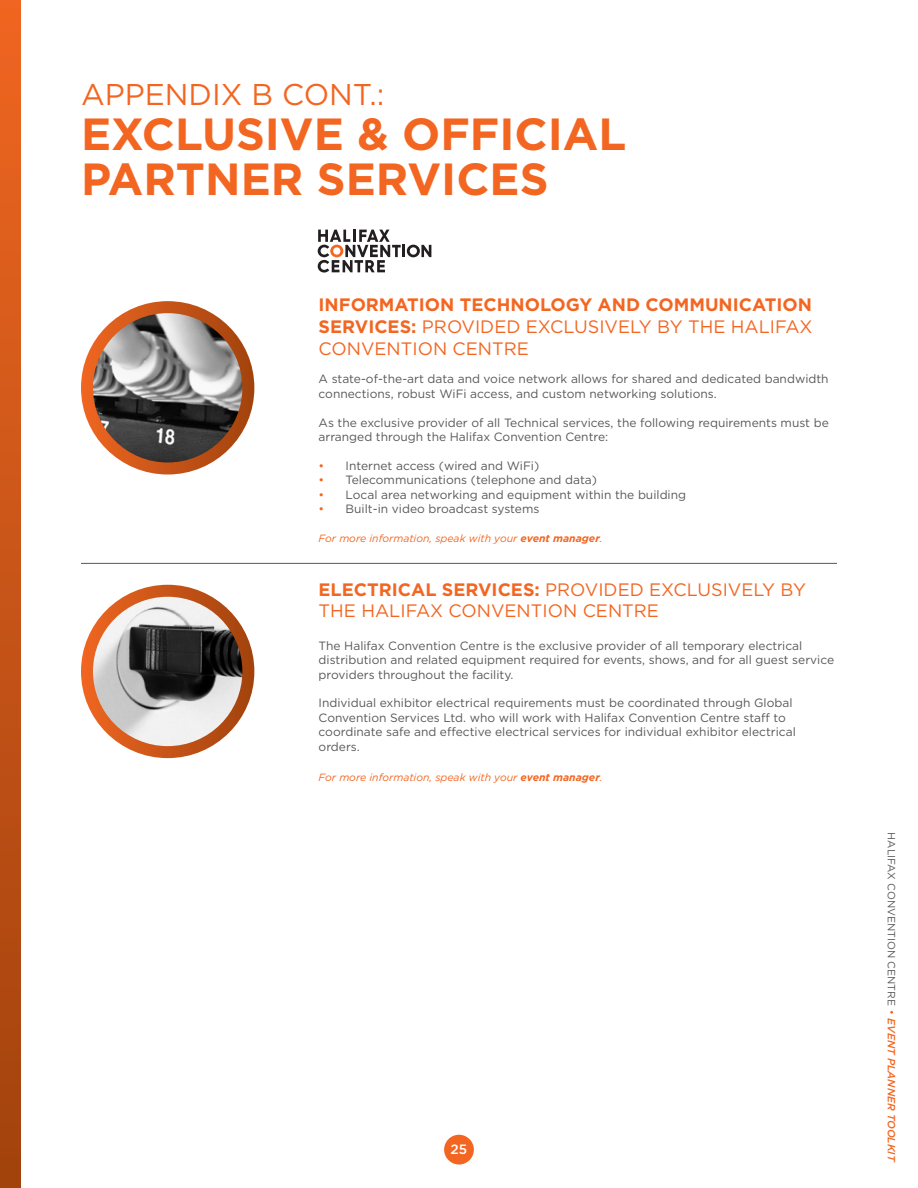
<style>
.page{position:relative;width:918px;height:1188px;background:#fff}
.page>*{position:absolute;margin:0;border:0;box-sizing:border-box;transform-origin:0 0}
.t1{font:700 45px/45px "Gotham";color:#f36621}
.t2{font:30px "Gotham";color:#f36621}
.t3{font:18px/21.6px "Gotham";color:#f36621;text-align:justify}
.t4{font:500 13.5px "Gotham";color:#fff}
.t5{font:12px/14.4px "Gotham";color:#57585a}
.t6{font:italic 10.5px "Gotham";color:#f36621}
.t7{font:10.5px "Gotham";color:#57585a}
.s1{font-weight:700}
.s2{color:#f36621}
.s3{font-weight:500;font-style:italic;color:#f36621}
</style>
<div class="page">
<div style="left:444px;top:1135px;width:30px;height:30px;background:#f36621;border-radius:50%"></div>
<div style="left:0;top:0;width:21px;height:1188px;background:linear-gradient(to bottom,#ee6621,#a1430d)"></div>
<img style="left:87px;top:594px;width:161px;height:158px">
<div style="left:81px;top:585px;width:173px;height:173px;border:12px solid #fff;border-radius:50%"></div>
<img style="left:87px;top:312px;width:161px;height:157px">
<div style="left:81px;top:301px;width:173px;height:174px;border:12px solid #fff;border-radius:50%"></div>
<svg style="left:318px;top:230px;width:113px;height:43px"></svg>
<hr style="left:81px;top:563px;width:756px;height:1px;background:#57585a">
<h2 class="t2" style="left:81px;top:75px;width:305px">APPENDIX B CONT.:</h2>
<h1 class="t1" style="left:81px;top:111px;width:547px">EXCLUSIVE &amp; OFFICIAL<br>PARTNER SERVICES</h1>
<h3 class="t3" style="left:319px;top:294px;width:496px"><span class="s1">INFORMATION TECHNOLOGY AND COMMUNICATION SERVICES:</span> PROVIDED EXCLUSIVELY BY THE HALIFAX CONVENTION CENTRE</h3>
<p class="t5" style="left:319px;top:372px;width:512px">A state-of-the-art data and voice network allows for shared and dedicated bandwidth connections, robust WiFi access, and custom networking solutions.</p>
<p class="t5" style="left:319px;top:415px;width:512px">As the exclusive provider of all Technical services, the following requirements must be arranged through the Halifax Convention Centre:</p>
<p class="t5" style="left:319px;top:458px;width:222px"><span class="s2">•</span> Internet access (wired and WiFi)</p>
<p class="t5" style="left:319px;top:473px;width:280px"><span class="s2">•</span> Telecommunications (telephone and data)</p>
<p class="t5" style="left:319px;top:487px;width:369px"><span class="s2">•</span> Local area networking and equipment within the building</p>
<p class="t5" style="left:319px;top:501px;width:222px"><span class="s2">•</span> Built-in video broadcast systems</p>
<p class="t6" style="left:319px;top:531px;width:285px">For more information, speak with your <span class="s1">event manager</span>.</p>
<h3 class="t3" style="left:319px;top:578px;width:489px"><span class="s1">ELECTRICAL SERVICES:</span> PROVIDED EXCLUSIVELY BY<br>THE HALIFAX CONVENTION CENTRE</h3>
<p class="t5" style="left:319px;top:638px;width:517px">The Halifax Convention Centre is the exclusive provider of all temporary electrical distribution and related equipment required for events, shows, and for all guest service providers throughout the facility.</p>
<p class="t5" style="left:319px;top:696px;width:479px">Individual exhibitor electrical requirements must be coordinated through Global Convention Services Ltd. who will work with Halifax Convention Centre staff to coordinate safe and effective electrical services for individual exhibitor electrical orders.</p>
<p class="t6" style="left:319px;top:771px;width:285px">For more information, speak with your <span class="s1">event manager</span>.</p>
<p class="t4" style="left:451px;top:1140px;width:18px">25</p>
<p class="t7" style="left:898px;top:832px;width:331px;rotate:90deg">HALIFAX CONVENTION CENTRE <span class="s3">EVENT PLANNER TOOLKIT</span></p>
</div>
